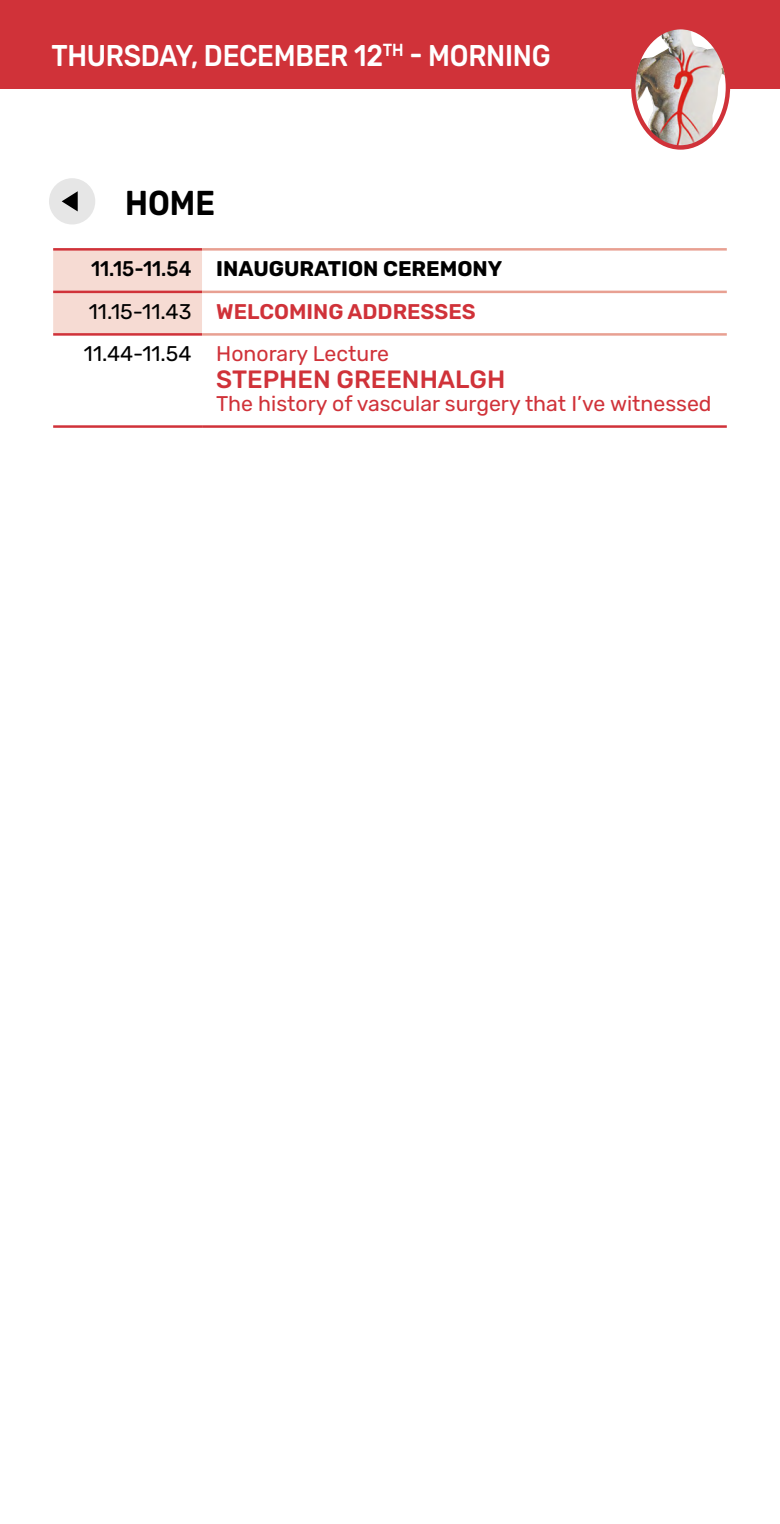
<style>
.page{position:relative;width:780px;height:1524px;background:#fff}
.page>*{position:absolute;margin:0;border:0;box-sizing:border-box;transform-origin:0 0}
.t1{font:600 34.5px "Rubik";color:#000;scale:.9 1}
.t2{font:500 30px "Rubik";letter-spacing:-.01em;color:#fff;scale:.9 1}
.t3{font:500 25px "Rubik";color:#d03239}
.t4{font:21.25px/42.5px "Rubik";color:#000}
.t5{font:21.25px "Rubik";color:#d03239}
.s1{font-weight:500}
.s2{font-weight:700}
.s3{font-weight:600;color:#d03239}
.s4{color:#d03239}
</style>
<div class="page">
<div style="left:49px;top:178px;width:46px;height:46px;background:#e6e6e6;border-radius:50%"></div>
<svg style="left:62px;top:191px;width:16px;height:20px"></svg>
<div style="left:0;top:0;width:780px;height:88px;background:#d03239"></div>
<img style="left:633px;top:30px;width:91px;height:115px">
<div style="left:631px;top:25px;width:99px;height:125px;border:4px solid #d03239;border-radius:50%"></div>
<div style="left:53px;top:251px;width:149px;height:82px;background:#f6dbd3"></div>
<svg style="left:202px;top:290px;width:524px;height:4px"></svg>
<hr style="left:53px;top:248px;width:149px;height:3px;background:#d03239">
<hr style="left:53px;top:291px;width:149px;height:2px;background:#d03239">
<hr style="left:202px;top:248px;width:524px;height:3px;background:#e8a092">
<hr style="left:202px;top:291px;width:524px;height:2px;background:#e8a092">
<hr style="left:53px;top:333px;width:149px;height:3px;background:#d03239">
<hr style="left:202px;top:333px;width:524px;height:3px;background:#e8a092">
<hr style="left:53px;top:425px;width:149px;height:3px;background:#d03239">
<hr style="left:202px;top:425px;width:524px;height:3px;background:#d03239">
<h2 class="t2" style="left:51px;top:39px;width:556px">THURSDAY, DECEMBER 12<sup>TH</sup> - MORNING</h2>
<h1 class="t1" style="left:125px;top:183px;width:101px">HOME</h1>
<p class="t4" style="left:84px;top:248px;width:420px;text-indent:7px"><span class="s1">11.15-11.54</span> <span class="s2">INAUGURATION CEREMONY<br></span>11.15-11.43 <span class="s3">WELCOMING ADDRESSES<br></span>11.44-11.54 <span class="s4">Honorary Lecture</span></p>
<p class="t3" style="left:216px;top:365px;width:290px">STEPHEN GREENHALGH</p>
<p class="t5" style="left:216px;top:392px;width:497px">The history of vascular surgery that I’ve witnessed</p>
</div>
